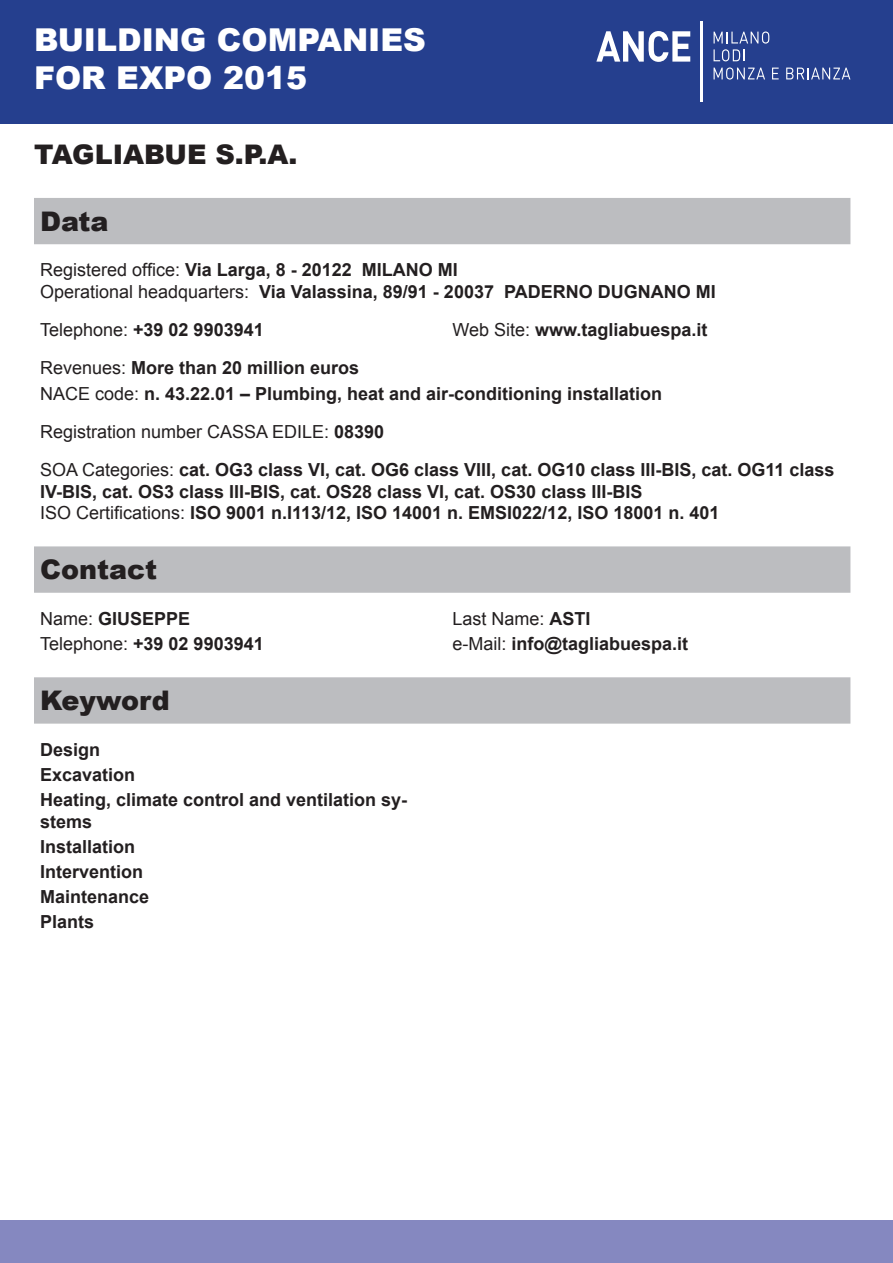
<style>
.page{position:relative;width:893px;height:1263px;background:#fff}
.page>*{position:absolute;margin:0;border:0;box-sizing:border-box;transform-origin:0 0}
.t1{font:900 31.5px/37.8px "Arial";color:#fff}
.NOME_IMPRESA{font:900 27px "Arial";color:#231f20}
.t2{font:700 18px/21.6px "Arial";color:#231f20}
.t3{font:18px "Arial";color:#231f20}
.s1{font-weight:400}
.s2{font-weight:700}
</style>
<div class="page">
<div style="left:0;top:0;width:893px;height:123px;background:#253f8e"></div>
<hr style="left:700px;top:21px;width:3px;height:81px;background:#fff">
<svg style="left:596px;top:31px;width:94px;height:31px"></svg>
<svg style="left:714px;top:32px;width:55px;height:29px"></svg>
<svg style="left:714px;top:67px;width:51px;height:13px"></svg>
<svg style="left:772px;top:68px;width:7px;height:11px"></svg>
<svg style="left:786px;top:68px;width:64px;height:11px"></svg>
<div style="left:0;top:1220px;width:893px;height:43px;background:#8588c0"></div>
<div style="left:34px;top:198px;width:816px;height:46px;background:#bcbdc0"></div>
<div style="left:34px;top:546px;width:816px;height:47px;background:#bcbdc0"></div>
<div style="left:34px;top:677px;width:816px;height:47px;background:#bcbdc0"></div>
<h1 class="t1" style="left:34px;top:20px;width:393px">BUILDING COMPANIES<br>FOR EXPO 2015</h1>
<p class="NOME_IMPRESA" style="left:34px;top:135px;width:265px">TAGLIABUE S.P.A.</p>
<p class="NOME_IMPRESA" style="left:40px;top:201px;width:70px">Data</p>
<p class="t2" style="left:40px;top:260px;width:419px"><span class="s1">Registered office:</span> Via Larga, 8 - 20122 MILANO MI</p>
<p class="t2" style="left:40px;top:281px;width:677px"><span class="s1">Operational headquarters:</span> Via Valassina, 89/91 - 20037 PADERNO DUGNANO MI</p>
<p class="t2" style="left:40px;top:320px;width:225px"><span class="s1">Telephone:</span> +39 02 9903941</p>
<p class="t2" style="left:452px;top:320px;width:257px"><span class="s1">Web Site:</span> www.tagliabuespa.it</p>
<p class="t2" style="left:40px;top:358px;width:321px"><span class="s1">Revenues:</span> More than 20 million euros</p>
<p class="t2" style="left:40px;top:383px;width:624px"><span class="s1">NACE code:</span> n. 43.22.01 – Plumbing, heat and air-conditioning installation</p>
<p class="t3" style="left:40px;top:420px;width:346px">Registration number CASSA EDILE: <span class="s2">08390</span></p>
<p class="t2" style="left:40px;top:459px;width:796px"><span class="s1">SOA Categories:</span> cat. OG3 class VI, cat. OG6 class VIII, cat. OG10 class III-BIS, cat. OG11 class<br>IV-BIS, cat. OS3 class III-BIS, cat. OS28 class VI, cat. OS30 class III-BIS</p>
<p class="t2" style="left:40px;top:503px;width:681px"><span class="s1">ISO Certifications:</span> ISO 9001 n.I113/12, ISO 14001 n. EMSI022/12, ISO 18001 n. 401</p>
<p class="NOME_IMPRESA" style="left:40px;top:550px;width:119px">Contact</p>
<p class="t2" style="left:40px;top:608px;width:152px"><span class="s1">Name:</span> GIUSEPPE</p>
<p class="t3" style="left:452px;top:607px;width:140px">Last Name: <span class="s2">ASTI</span></p>
<p class="t2" style="left:40px;top:633px;width:225px"><span class="s1">Telephone:</span> +39 02 9903941</p>
<p class="t2" style="left:452px;top:633px;width:237px"><span class="s1">e-Mail:</span> info@tagliabuespa.it</p>
<p class="NOME_IMPRESA" style="left:40px;top:681px;width:131px">Keyword</p>
<p class="t2" style="left:40px;top:739px;width:62px">Design</p>
<p class="t2" style="left:40px;top:764px;width:97px">Excavation</p>
<p class="t2" style="left:40px;top:789px;width:369px">Heating, climate control and ventilation sy&shy;stems</p>
<p class="t2" style="left:40px;top:836px;width:97px">Installation</p>
<p class="t2" style="left:40px;top:861px;width:105px">Intervention</p>
<p class="t2" style="left:40px;top:886px;width:111px">Maintenance</p>
<p class="t2" style="left:40px;top:911px;width:56px">Plants</p>
</div>
